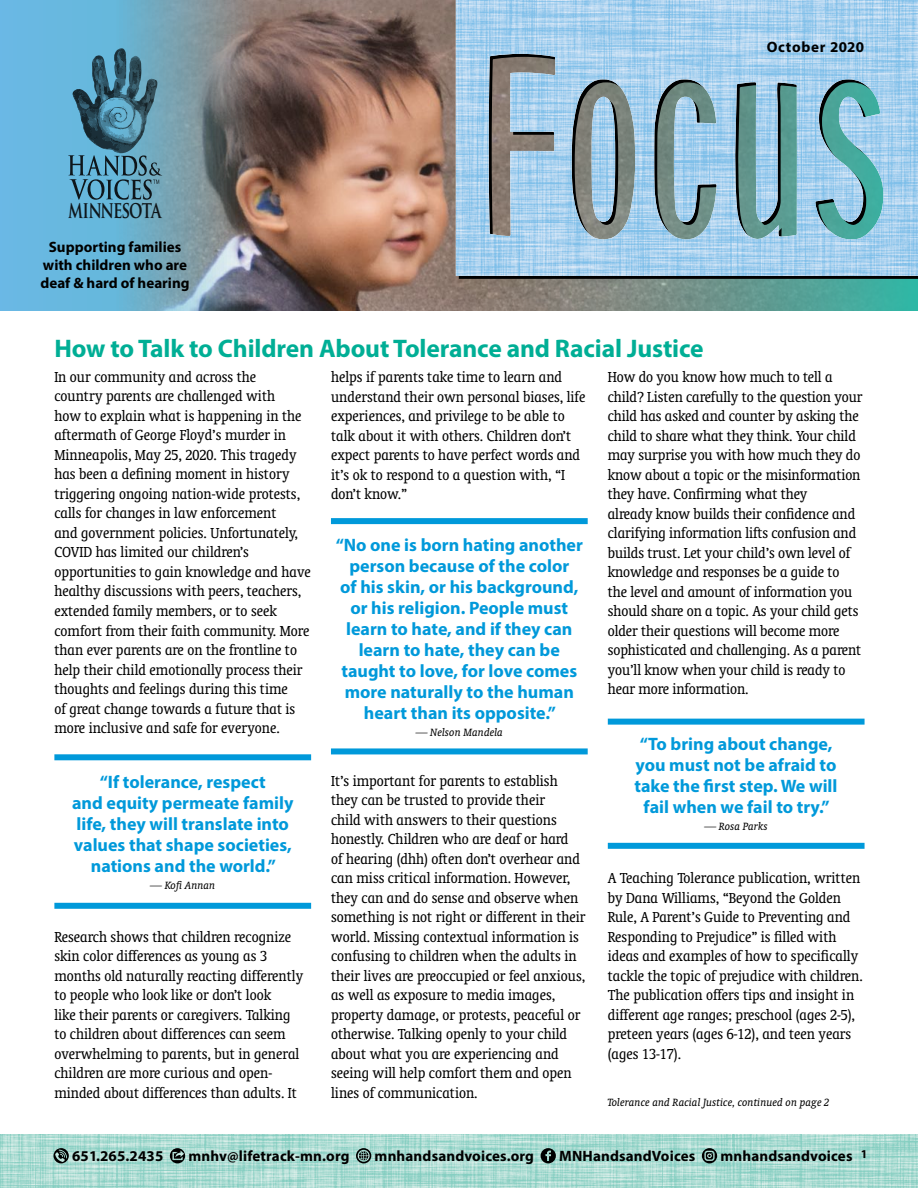
<style>
.page{position:relative;width:918px;height:1188px;background:#fff}
.page>*{position:absolute;margin:0;border:0;box-sizing:border-box;transform-origin:0 0}
.t1{font:700 25.5px "Myriad Pro";letter-spacing:-.005em;color:#00ae95}
.t2{font:700 23.25px "Trajan Pro";letter-spacing:-.06em;color:#231f20;scale:.7 1}
.t3{font:700 18px/21px "Myriad Pro";color:#0099da;text-align:center}
.t4{font:condensed 16.5px/19.5px "Oranda BT";color:#000}
.t5{font:700 15px/18px "Myriad Pro";letter-spacing:.01em;color:#000;text-align:center}
.t6{font:700 15px "Myriad Pro";letter-spacing:.05em;color:#000}
.t7{font:italic 12px "Oranda BT";color:#000}
</style>
<div class="page">
<img style="left:0;top:1134px;width:918px;height:54px">
<svg style="left:54px;top:1148px;width:15px;height:15px"></svg>
<svg style="left:170px;top:1148px;width:15px;height:15px"></svg>
<svg style="left:356px;top:1148px;width:15px;height:15px"></svg>
<svg style="left:541px;top:1148px;width:15px;height:15px"></svg>
<svg style="left:702px;top:1148px;width:15px;height:15px"></svg>
<img style="left:0;top:0;width:918px;height:310px">
<img style="left:456px;top:0;width:462px;height:276px">
<svg style="left:68px;top:48px;width:94px;height:152px;background:#5189a1"></svg>
<div style="left:54px;top:754px;width:257px;height:6px;background:#0099da"></div>
<div style="left:54px;top:903px;width:257px;height:6px;background:#0099da"></div>
<div style="left:331px;top:518px;width:257px;height:6px;background:#0099da"></div>
<div style="left:331px;top:748px;width:257px;height:6px;background:#0099da"></div>
<div style="left:608px;top:719px;width:257px;height:6px;background:#0099da"></div>
<div style="left:608px;top:843px;width:257px;height:6px;background:#0099da"></div>
<h2 class="t2" style="left:68px;top:195px;width:135px">MINNESOTA</h2>
<p class="t5" style="left:41px;top:238px;width:151px">Supporting families with children who are deaf &amp; hard of hearing</p>
<p class="t6" style="left:767px;top:37px;width:99px">October 2020</p>
<h1 class="t1" style="left:54px;top:332px;width:651px">How to Talk to Children About Tolerance and Racial Justice</h1>
<p class="t4" style="left:54px;top:367px;width:258px">In our community and across the<br>country parents are challenged with<br>how to explain what is happening in the aftermath of George Floyd’s murder in Minneapolis, May 25, 2020. This tragedy has been a defining moment in history triggering ongoing nation-wide protests, calls for changes in law enforcement<br>and government policies. Unfortunately, COVID has limited our children’s opportunities to gain knowledge and have healthy discussions with peers, teachers, extended family members, or to seek comfort from their faith community. More than ever parents are on the frontline to help their child emotionally process their thoughts and feelings during this time<br>of great change towards a future that is more inclusive and safe for everyone.</p>
<p class="t4" style="left:331px;top:367px;width:256px">helps if parents take time to learn and understand their own personal biases, life experiences, and privilege to be able to talk about it with others. Children don’t expect parents to have perfect words and it’s ok to respond to a question with, “I don’t know.”</p>
<p class="t4" style="left:608px;top:367px;width:256px">How do you know how much to tell a child? Listen carefully to the question your child has asked and counter by asking the child to share what they think. Your child may surprise you with how much they do know about a topic or the misinformation they have. Confirming what they<br>already know builds their confidence and clarifying information lifts confusion and builds trust. Let your child’s own level of knowledge and responses be a guide to the level and amount of information you should share on a topic. As your child gets older their questions will become more sophisticated and challenging. As a parent you’ll know when your child is ready to hear more information.</p>
<p class="t3" style="left:336px;top:533px;width:249px">“No one is born hating another person because of the color<br>of his skin, or his background, or his religion. People must learn to hate, and if they can learn to hate, they can be taught to love, for love comes more naturally to the human heart than its opposite.”</p>
<p class="t7" style="left:416px;top:725px;width:89px">— Nelson Mandela</p>
<p class="t3" style="left:635px;top:733px;width:205px">“To bring about change, you must not be afraid to take the first step. We will fail when we fail to try.”</p>
<p class="t7" style="left:704px;top:820px;width:65px">— Rosa Parks</p>
<p class="t4" style="left:331px;top:770px;width:256px">It’s important for parents to establish they can be trusted to provide their<br>child with answers to their questions honestly. Children who are deaf or hard<br>of hearing (dhh) often don’t overhear and can miss critical information. However, they can and do sense and observe when something is not right or different in their world. Missing contextual information is confusing to children when the adults in their lives are preoccupied or feel anxious, as well as exposure to media images, property damage, or protests, peaceful or otherwise. Talking openly to your child about what you are experiencing and seeing will help comfort them and open lines of communication.</p>
<p class="t3" style="left:72px;top:771px;width:223px">“If tolerance, respect<br>and equity permeate family life, they will translate into values that shape societies, nations and the world.”</p>
<p class="t7" style="left:150px;top:878px;width:67px">— Kofi Annan</p>
<p class="t4" style="left:608px;top:868px;width:257px">A Teaching Tolerance publication, written by Dana Williams, “Beyond the Golden Rule, A Parent’s Guide to Preventing and Responding to Prejudice” is filled with ideas and examples of how to specifically tackle the topic of prejudice with children.<br>The publication offers tips and insight in different age ranges; preschool (ages 2-5), preteen years (ages 6-12), and teen years (ages 13-17).</p>
<p class="t4" style="left:54px;top:926px;width:250px">Research shows that children recognize skin color differences as young as 3 months old naturally reacting differently to people who look like or don’t look<br>like their parents or caregivers. Talking to children about differences can seem overwhelming to parents, but in general children are more curious and open&shy;minded about differences than adults. It</p>
<p class="t7" style="left:608px;top:1096px;width:224px">Tolerance and Racial Justice, continued on page 2</p>
<p class="t5" style="left:72px;top:1147px;width:93px">651.265.2435</p>
<p class="t5" style="left:188px;top:1147px;width:163px">mnhv@lifetrack-mn.org</p>
<p class="t5" style="left:375px;top:1147px;width:161px">mnhandsandvoices.org</p>
<p class="t5" style="left:559px;top:1147px;width:138px">MNHandsandVoices</p>
<p class="t5" style="left:720px;top:1147px;width:149px">mnhandsandvoices <sup>1</sup></p>
</div>
